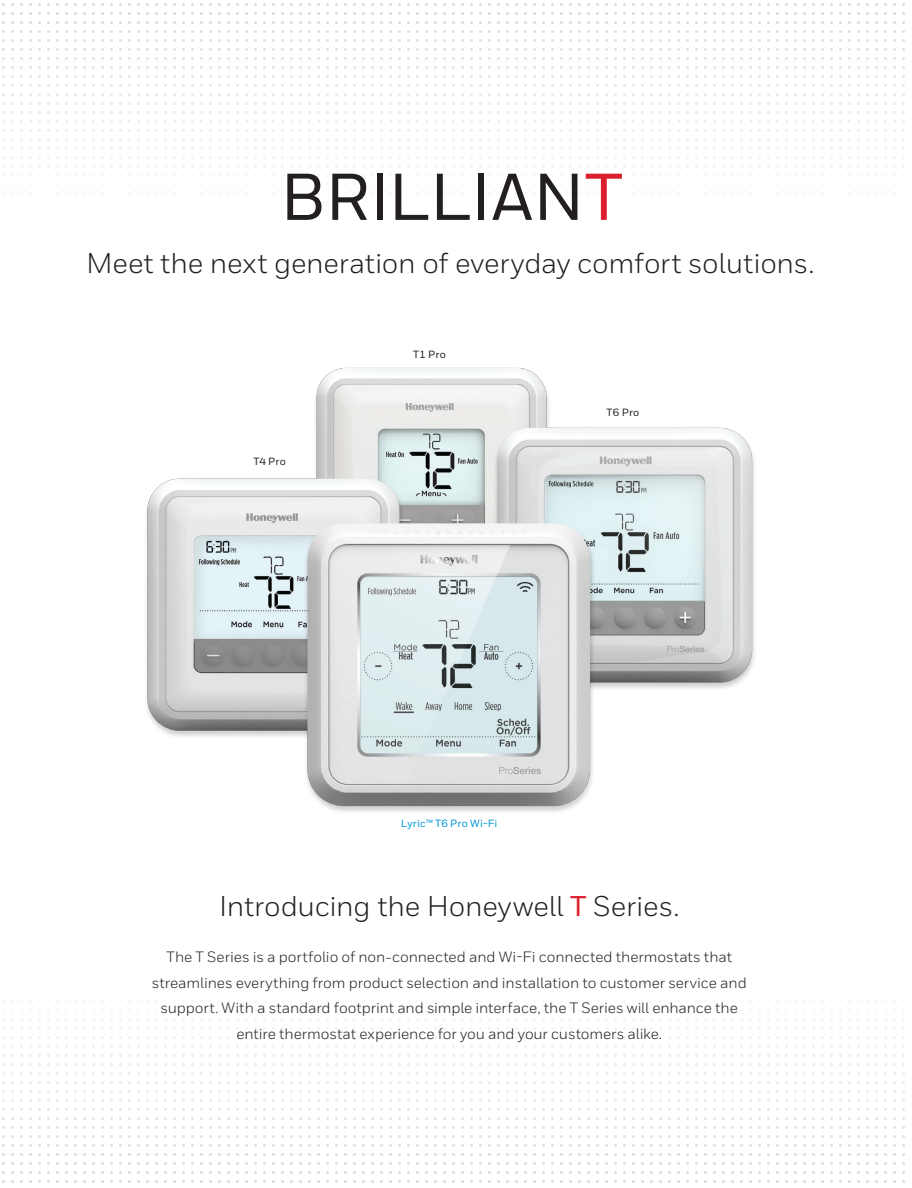
<style>
.page{position:relative;width:912px;height:1188px;background:#fff}
.page>*{position:absolute;margin:0;border:0;box-sizing:border-box;transform-origin:0 0}
.t1{font:500 66px "Honeywell Sans";letter-spacing:-.005em;color:#231f20}
.t2{font:28.5px "Honeywell Sans";letter-spacing:-.01em;color:#231f20}
.t3{font:15px/25.5px "Honeywell Sans";letter-spacing:-.005em;color:#231f20;text-align:center}
.t4{font:500 10.5px "Honeywell Sans";letter-spacing:.015em;color:#0196d7}
.t5{font:500 10.5px "Honeywell Sans";letter-spacing:.015em;color:#231f20}
.s1{color:#dc1f2e}
.s2{font-weight:500;color:#dc1f2e}
</style>
<div class="page">
<img style="left:146px;top:367px;width:609px;height:445px">
<h1 class="t1" style="left:280px;top:157px;width:344px">BRILLIAN<span class="s1">T</span></h1>
<h2 class="t2" style="left:86px;top:246px;width:729px">Meet the next generation of everyday comfort solutions.</h2>
<p class="t5" style="left:253px;top:455px;width:34px">T4 Pro</p>
<p class="t5" style="left:413px;top:348px;width:34px">T1 Pro</p>
<p class="t5" style="left:606px;top:406px;width:34px">T6 Pro</p>
<p class="t4" style="left:401px;top:817px;width:98px">Lyric™ T6 Pro Wi-Fi</p>
<h2 class="t2" style="left:219px;top:889px;width:461px">Introducing the Honeywell <span class="s2">T</span> Series.</h2>
<p class="t3" style="left:152px;top:944px;width:596px">The T Series is a portfolio of non-connected and Wi-Fi connected thermostats that streamlines everything from product selection and installation to customer service and support. With a standard footprint and simple interface, the T Series will enhance the entire thermostat experience for you and your customers alike.</p>
</div>
